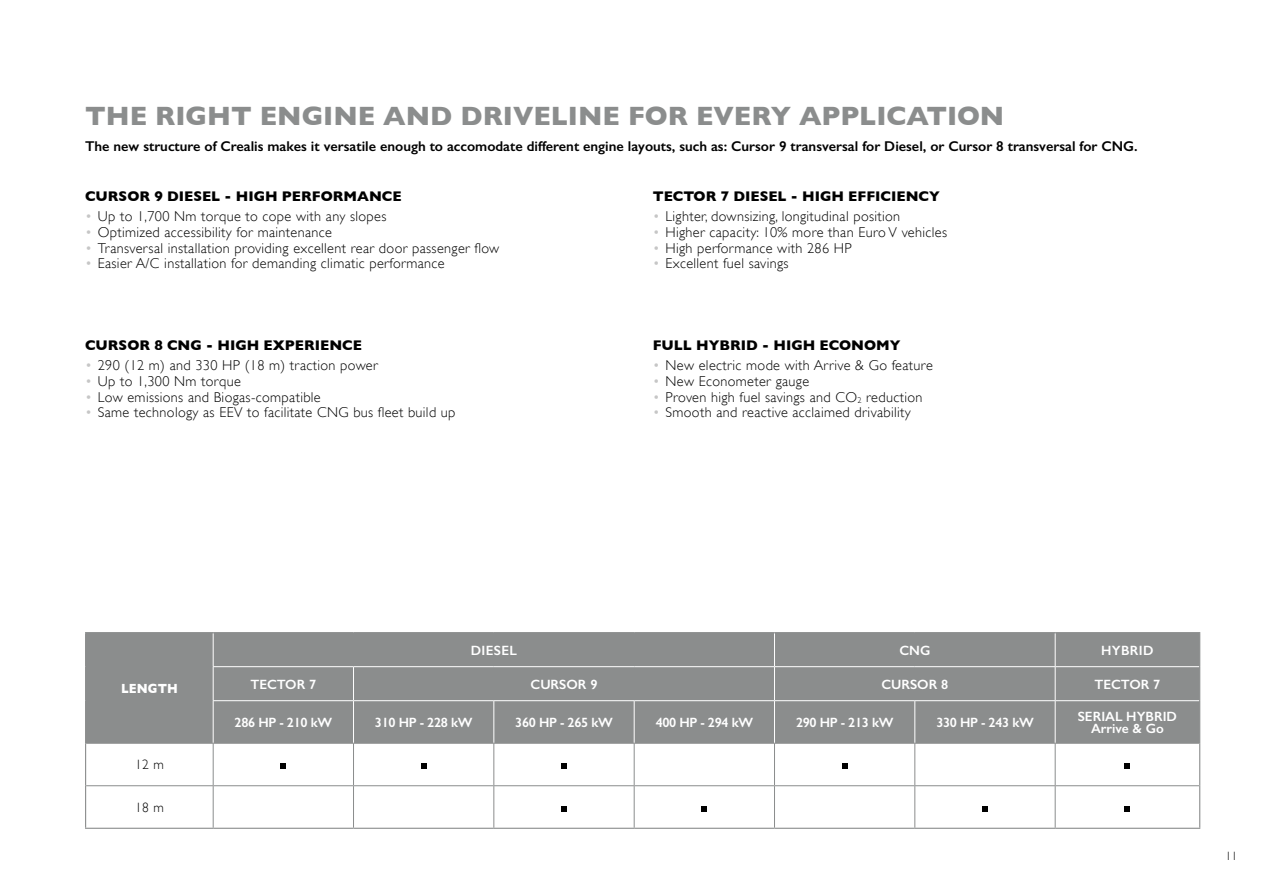
<style>
.page{position:relative;width:1263px;height:893px;background:#fff}
.page>*{position:absolute;margin:0;border:0;box-sizing:border-box;transform-origin:0 0}
.t1{font:700 27px "Gill Sans";color:#8b8d8d}
.t2{font:300 14.25px "Gill Sans";letter-spacing:.025em;color:#000}
.t3{font:600 14.25px "Gill Sans";color:#000}
.t4{font:700 14.25px "Gill Sans";color:#000}
.t5{font:600 13.5px "Gill Sans";letter-spacing:-.025em;color:#fff}
.t6{font:600 13.5px/12.8px "Gill Sans";color:#fff;text-align:center}
.t7{font:700 13.5px "Gill Sans";letter-spacing:.01em;color:#fff;scale:.9 1}
.t8{font:300 13.5px "Gill Sans";color:#000}
.t9{font:300 12px "Gill Sans";color:#000}
.s1{color:#c6c6c6}
</style>
<div class="page">
<div style="left:86px;top:633px;width:1113px;height:110px;background:#8b8d8d"></div>
<hr style="left:213px;top:633px;width:1px;height:33px;background:#fff">
<hr style="left:774px;top:633px;width:1px;height:33px;background:#fff">
<hr style="left:1055px;top:633px;width:1px;height:33px;background:#fff">
<hr style="left:213px;top:666px;width:140px;height:1px;background:#fff">
<hr style="left:213px;top:667px;width:1px;height:33px;background:#fff">
<hr style="left:353px;top:666px;width:141px;height:1px;background:#fff">
<hr style="left:353px;top:667px;width:1px;height:33px;background:#fff">
<hr style="left:494px;top:666px;width:140px;height:1px;background:#fff">
<hr style="left:634px;top:666px;width:140px;height:1px;background:#fff">
<hr style="left:774px;top:666px;width:141px;height:1px;background:#fff">
<hr style="left:774px;top:667px;width:1px;height:33px;background:#fff">
<hr style="left:915px;top:666px;width:140px;height:1px;background:#fff">
<hr style="left:1055px;top:666px;width:144px;height:1px;background:#fff">
<hr style="left:1055px;top:667px;width:1px;height:33px;background:#fff">
<hr style="left:213px;top:700px;width:140px;height:1px;background:#fff">
<hr style="left:213px;top:701px;width:1px;height:42px;background:#fff">
<hr style="left:353px;top:700px;width:141px;height:1px;background:#fff">
<hr style="left:353px;top:701px;width:1px;height:42px;background:#fff">
<hr style="left:494px;top:700px;width:140px;height:1px;background:#fff">
<hr style="left:493px;top:701px;width:1px;height:42px;background:#fff">
<hr style="left:634px;top:700px;width:140px;height:1px;background:#fff">
<hr style="left:634px;top:701px;width:1px;height:42px;background:#fff">
<hr style="left:774px;top:700px;width:141px;height:1px;background:#fff">
<hr style="left:774px;top:701px;width:1px;height:42px;background:#fff">
<hr style="left:915px;top:700px;width:140px;height:1px;background:#fff">
<hr style="left:914px;top:701px;width:1px;height:42px;background:#fff">
<hr style="left:1055px;top:700px;width:144px;height:1px;background:#fff">
<hr style="left:1055px;top:701px;width:1px;height:42px;background:#fff">
<hr style="left:86px;top:743px;width:127px;height:1px;background:#8b8d8d">
<hr style="left:213px;top:743px;width:140px;height:1px;background:#8b8d8d">
<hr style="left:353px;top:743px;width:141px;height:1px;background:#8b8d8d">
<hr style="left:494px;top:743px;width:140px;height:1px;background:#8b8d8d">
<hr style="left:634px;top:743px;width:140px;height:1px;background:#8b8d8d">
<hr style="left:774px;top:743px;width:141px;height:1px;background:#8b8d8d">
<hr style="left:915px;top:743px;width:140px;height:1px;background:#8b8d8d">
<hr style="left:1055px;top:743px;width:144px;height:1px;background:#8b8d8d">
<hr style="left:85px;top:743px;width:1px;height:43px;background:#8b8d8d">
<hr style="left:85px;top:786px;width:1px;height:42px;background:#8b8d8d">
<hr style="left:85px;top:828px;width:128px;height:1px;background:#8b8d8d">
<hr style="left:213px;top:828px;width:140px;height:1px;background:#8b8d8d">
<hr style="left:353px;top:828px;width:141px;height:1px;background:#8b8d8d">
<hr style="left:494px;top:828px;width:140px;height:1px;background:#8b8d8d">
<hr style="left:634px;top:828px;width:140px;height:1px;background:#8b8d8d">
<hr style="left:774px;top:828px;width:141px;height:1px;background:#8b8d8d">
<hr style="left:915px;top:828px;width:140px;height:1px;background:#8b8d8d">
<hr style="left:1055px;top:828px;width:145px;height:1px;background:#8b8d8d">
<hr style="left:213px;top:743px;width:1px;height:42px;background:#8b8d8d">
<hr style="left:353px;top:743px;width:1px;height:42px;background:#8b8d8d">
<hr style="left:493px;top:743px;width:1px;height:42px;background:#8b8d8d">
<hr style="left:634px;top:743px;width:1px;height:42px;background:#8b8d8d">
<hr style="left:774px;top:743px;width:1px;height:42px;background:#8b8d8d">
<hr style="left:914px;top:743px;width:1px;height:42px;background:#8b8d8d">
<hr style="left:1055px;top:743px;width:1px;height:42px;background:#8b8d8d">
<hr style="left:86px;top:785px;width:127px;height:1px;background:#8b8d8d">
<hr style="left:213px;top:785px;width:140px;height:1px;background:#8b8d8d">
<hr style="left:213px;top:786px;width:1px;height:42px;background:#8b8d8d">
<hr style="left:353px;top:785px;width:141px;height:1px;background:#8b8d8d">
<hr style="left:353px;top:786px;width:1px;height:42px;background:#8b8d8d">
<hr style="left:494px;top:785px;width:140px;height:1px;background:#8b8d8d">
<hr style="left:493px;top:786px;width:1px;height:42px;background:#8b8d8d">
<hr style="left:634px;top:785px;width:140px;height:1px;background:#8b8d8d">
<hr style="left:634px;top:786px;width:1px;height:42px;background:#8b8d8d">
<hr style="left:774px;top:785px;width:141px;height:1px;background:#8b8d8d">
<hr style="left:774px;top:786px;width:1px;height:42px;background:#8b8d8d">
<hr style="left:915px;top:785px;width:140px;height:1px;background:#8b8d8d">
<hr style="left:914px;top:786px;width:1px;height:42px;background:#8b8d8d">
<hr style="left:1055px;top:785px;width:144px;height:1px;background:#8b8d8d">
<hr style="left:1055px;top:786px;width:1px;height:42px;background:#8b8d8d">
<hr style="left:85px;top:632px;width:128px;height:1px;background:#8b8d8d">
<hr style="left:85px;top:633px;width:1px;height:34px;background:#8b8d8d">
<hr style="left:85px;top:667px;width:1px;height:34px;background:#8b8d8d">
<hr style="left:85px;top:701px;width:1px;height:42px;background:#8b8d8d">
<hr style="left:213px;top:632px;width:140px;height:1px;background:#8b8d8d">
<hr style="left:353px;top:632px;width:141px;height:1px;background:#8b8d8d">
<hr style="left:494px;top:632px;width:140px;height:1px;background:#8b8d8d">
<hr style="left:634px;top:632px;width:140px;height:1px;background:#8b8d8d">
<hr style="left:774px;top:632px;width:141px;height:1px;background:#8b8d8d">
<hr style="left:915px;top:632px;width:140px;height:1px;background:#8b8d8d">
<hr style="left:1055px;top:632px;width:145px;height:1px;background:#8b8d8d">
<hr style="left:1199px;top:633px;width:1px;height:34px;background:#8b8d8d">
<hr style="left:1199px;top:667px;width:1px;height:34px;background:#8b8d8d">
<hr style="left:1199px;top:701px;width:1px;height:42px;background:#8b8d8d">
<hr style="left:1199px;top:743px;width:1px;height:43px;background:#8b8d8d">
<hr style="left:1199px;top:786px;width:1px;height:42px;background:#8b8d8d">
<svg style="left:281px;top:764px;width:5px;height:5px"></svg>
<svg style="left:421px;top:764px;width:5px;height:5px"></svg>
<svg style="left:561px;top:764px;width:6px;height:5px"></svg>
<svg style="left:842px;top:764px;width:5px;height:5px"></svg>
<svg style="left:1124px;top:764px;width:6px;height:5px"></svg>
<svg style="left:561px;top:806px;width:6px;height:6px"></svg>
<svg style="left:701px;top:806px;width:6px;height:6px"></svg>
<svg style="left:982px;top:806px;width:6px;height:6px"></svg>
<svg style="left:1124px;top:806px;width:6px;height:6px"></svg>
<h1 class="t1" style="left:85px;top:100px;width:921px">THE RIGHT ENGINE AND DRIVELINE FOR EVERY APPLICATION</h1>
<p class="t3" style="left:85px;top:137px;width:1054px">The new structure of Crealis makes it versatile enough to accomodate different engine layouts, such as: Cursor 9 transversal for Diesel, or Cursor 8 transversal for CNG.</p>
<p class="t4" style="left:85px;top:188px;width:318px">CURSOR 9 DIESEL - HIGH PERFORMANCE</p>
<p class="t2" style="left:85px;top:208px;width:303px"><span class="s1">•</span> Up to 1,700 Nm torque to cope with any slopes</p>
<p class="t2" style="left:85px;top:224px;width:248px"><span class="s1">•</span> Optimized accessibility for maintenance</p>
<p class="t2" style="left:85px;top:240px;width:416px"><span class="s1">•</span> Transversal installation providing excellent rear door passenger flow</p>
<p class="t2" style="left:85px;top:255px;width:361px"><span class="s1">•</span> Easier A/C installation for demanding climatic performance</p>
<p class="t4" style="left:85px;top:337px;width:279px">CURSOR 8 CNG - HIGH EXPERIENCE</p>
<p class="t2" style="left:85px;top:357px;width:294px"><span class="s1">•</span> 290 (12 m) and 330 HP (18 m) traction power</p>
<p class="t2" style="left:85px;top:373px;width:157px"><span class="s1">•</span> Up to 1,300 Nm torque</p>
<p class="t2" style="left:85px;top:389px;width:237px"><span class="s1">•</span> Low emissions and Biogas-compatible</p>
<p class="t2" style="left:85px;top:404px;width:372px"><span class="s1">•</span> Same technology as EEV to facilitate CNG bus fleet build up</p>
<p class="t4" style="left:653px;top:188px;width:289px">TECTOR 7 DIESEL - HIGH EFFICIENCY</p>
<p class="t2" style="left:653px;top:208px;width:249px"><span class="s1">•</span> Lighter, downsizing, longitudinal position</p>
<p class="t2" style="left:653px;top:224px;width:296px"><span class="s1">•</span> Higher capacity: 10% more than Euro V vehicles</p>
<p class="t2" style="left:653px;top:240px;width:200px"><span class="s1">•</span> High performance with 286 HP</p>
<p class="t2" style="left:653px;top:256px;width:137px"><span class="s1">•</span> Excellent fuel savings</p>
<p class="t4" style="left:653px;top:337px;width:249px">FULL HYBRID - HIGH ECONOMY</p>
<p class="t2" style="left:653px;top:357px;width:282px"><span class="s1">•</span> New electric mode with Arrive &amp; Go feature</p>
<p class="t2" style="left:653px;top:373px;width:158px"><span class="s1">•</span> New Econometer gauge</p>
<p class="t2" style="left:653px;top:389px;width:271px"><span class="s1">•</span> Proven high fuel savings and CO<sub>2</sub> reduction</p>
<p class="t2" style="left:653px;top:404px;width:260px"><span class="s1">•</span> Smooth and reactive acclaimed drivability</p>
<p class="t7" style="left:121px;top:680px;width:65px">LENGTH</p>
<p class="t8" style="left:135px;top:757px;width:30px">12 m</p>
<p class="t8" style="left:135px;top:799px;width:30px">18 m</p>
<p class="t6" style="left:471px;top:643px;width:48px">DIESEL</p>
<p class="t6" style="left:899px;top:643px;width:32px">CNG</p>
<p class="t6" style="left:1101px;top:643px;width:54px">HYBRID</p>
<p class="t6" style="left:250px;top:677px;width:67px">TECTOR 7</p>
<p class="t6" style="left:531px;top:677px;width:68px">CURSOR 9</p>
<p class="t6" style="left:881px;top:677px;width:68px">CURSOR 8</p>
<p class="t6" style="left:1094px;top:677px;width:67px">TECTOR 7</p>
<p class="t5" style="left:235px;top:714px;width:99px">286 HP - 210 kW</p>
<p class="t5" style="left:375px;top:714px;width:99px">310 HP - 228 kW</p>
<p class="t5" style="left:515px;top:714px;width:99px">360 HP - 265 kW</p>
<p class="t5" style="left:656px;top:714px;width:99px">400 HP - 294 kW</p>
<p class="t5" style="left:796px;top:714px;width:99px">290 HP - 213 kW</p>
<p class="t5" style="left:936px;top:714px;width:99px">330 HP - 243 kW</p>
<p class="t6" style="left:1078px;top:709px;width:101px">SERIAL HYBRID<br>Arrive &amp; Go</p>
<p class="t9" style="left:1225px;top:849px;width:14px">11</p>
</div>
